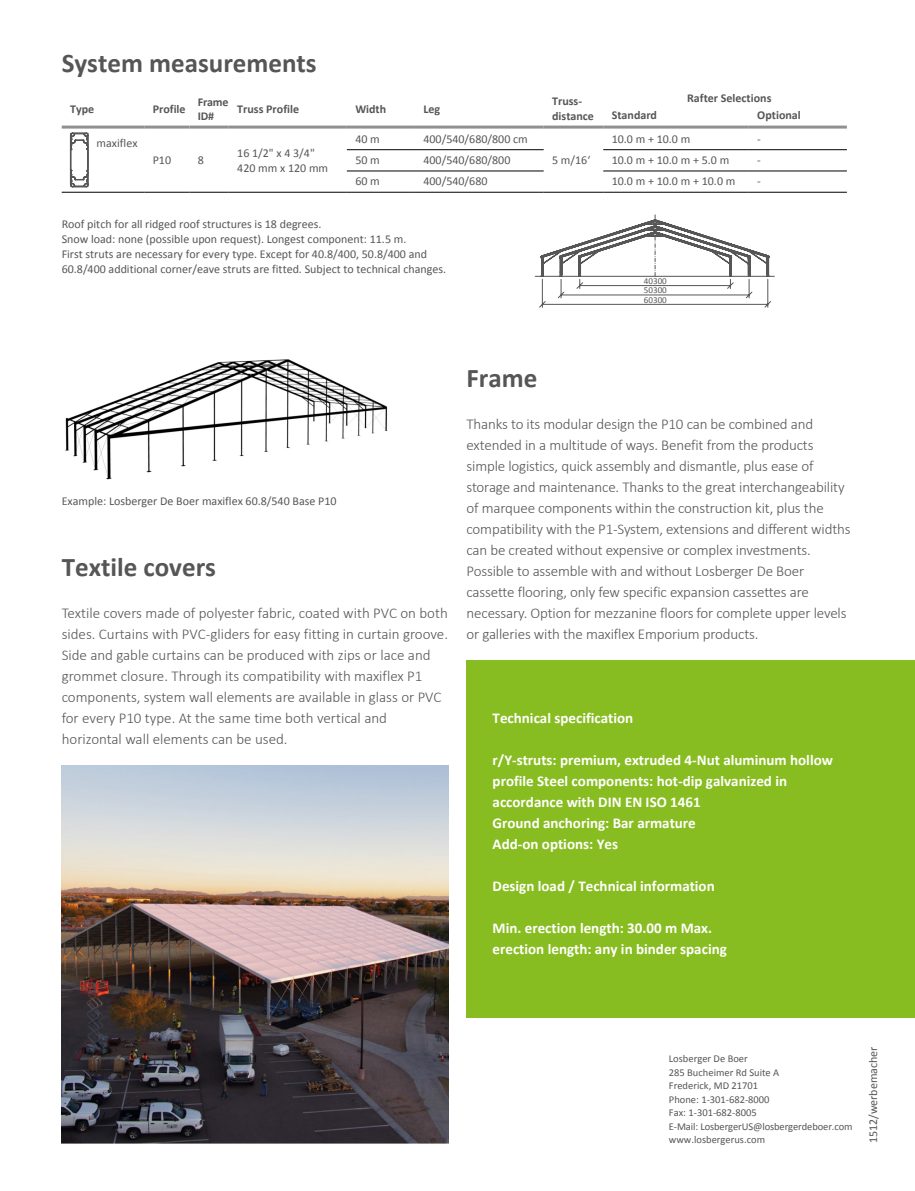
<style>
.page{position:relative;width:915px;height:1191px;background:#fff}
.page>*{position:absolute;margin:0;border:0;box-sizing:border-box;transform-origin:0 0}
.Headline_18_22pt_Gra{font:700 27px "Calibri";color:#565656}
.Copy_10_14pt_Gray{font:300 15px/21px "Calibri";letter-spacing:-.01em;color:#565656}
.Subline_10_14pt_Whit{font:700 15px/21px "Calibri";color:#fff}
.Graphic_8_10pt_Gray{font:12px/15px "Calibri";color:#565656}
.Table_8_13pt_Gray{font:12px "Calibri";color:#565656}
.Table_bold_8_10pt_Gr{font:700 12px "Calibri";color:#565656}
.Address_7_9pt_gray{font:10.5px "Calibri";color:#565656}
.t1{font:9px "Calibri";color:#565656}
</style>
<div class="page">
<div style="left:466px;top:660px;width:448px;height:357px;background:#88bd21"></div>
<img style="left:62px;top:765px;width:386px;height:378px">
<img style="left:65px;top:359px;width:323px;height:121px">
<hr style="left:62px;top:192px;width:82px;height:1px;background:#000">
<hr style="left:144px;top:192px;width:45px;height:1px;background:#000">
<hr style="left:189px;top:192px;width:40px;height:1px;background:#000">
<hr style="left:62px;top:126px;width:82px;height:3px;background:#8f908f">
<hr style="left:144px;top:126px;width:45px;height:3px;background:#8f908f">
<hr style="left:189px;top:126px;width:40px;height:3px;background:#8f908f">
<hr style="left:229px;top:126px;width:118px;height:3px;background:#8f908f">
<hr style="left:347px;top:126px;width:68px;height:3px;background:#8f908f">
<hr style="left:415px;top:126px;width:128px;height:3px;background:#8f908f">
<hr style="left:543px;top:126px;width:60px;height:3px;background:#8f908f">
<hr style="left:229px;top:192px;width:118px;height:1px;background:#000">
<hr style="left:543px;top:192px;width:60px;height:1px;background:#000">
<hr style="left:603px;top:149px;width:145px;height:1px;background:#000">
<hr style="left:603px;top:126px;width:145px;height:3px;background:#8f908f">
<hr style="left:748px;top:126px;width:98px;height:3px;background:#8f908f">
<hr style="left:347px;top:149px;width:68px;height:1px;background:#000">
<hr style="left:415px;top:149px;width:128px;height:1px;background:#000">
<hr style="left:748px;top:149px;width:98px;height:1px;background:#000">
<hr style="left:347px;top:171px;width:68px;height:1px;background:#000">
<hr style="left:415px;top:171px;width:128px;height:1px;background:#000">
<hr style="left:603px;top:171px;width:145px;height:1px;background:#000">
<hr style="left:748px;top:171px;width:98px;height:1px;background:#000">
<hr style="left:347px;top:192px;width:68px;height:1px;background:#000">
<hr style="left:415px;top:192px;width:128px;height:1px;background:#000">
<hr style="left:603px;top:192px;width:145px;height:1px;background:#000">
<hr style="left:748px;top:192px;width:98px;height:1px;background:#000">
<svg style="left:70px;top:132px;width:19px;height:55px"></svg>
<svg style="left:534px;top:214px;width:240px;height:94px"></svg>
<p class="Headline_18_22pt_Gra" style="left:62px;top:46px;width:256px">System measurements</p>
<p class="Table_bold_8_10pt_Gr" style="left:70px;top:101px;width:26px">Type</p>
<p class="Table_bold_8_10pt_Gr" style="left:153px;top:101px;width:34px">Profile</p>
<p class="Table_bold_8_10pt_Gr" style="left:198px;top:94px;width:32px">Frame</p>
<p class="Table_bold_8_10pt_Gr" style="left:198px;top:108px;width:18px">ID#</p>
<p class="Table_bold_8_10pt_Gr" style="left:237px;top:101px;width:63px">Truss Profile</p>
<p class="Table_bold_8_10pt_Gr" style="left:355px;top:101px;width:32px">Width</p>
<p class="Table_bold_8_10pt_Gr" style="left:423px;top:101px;width:18px">Leg</p>
<p class="Table_bold_8_10pt_Gr" style="left:552px;top:94px;width:31px">Truss-</p>
<p class="Table_bold_8_10pt_Gr" style="left:552px;top:109px;width:43px">distance</p>
<p class="Table_bold_8_10pt_Gr" style="left:687px;top:91px;width:86px">Rafter Selections</p>
<p class="Table_bold_8_10pt_Gr" style="left:611px;top:108px;width:47px">Standard</p>
<p class="Table_bold_8_10pt_Gr" style="left:757px;top:108px;width:45px">Optional</p>
<p class="Table_8_13pt_Gray" style="left:97px;top:135px;width:42px">maxiflex</p>
<p class="Table_8_13pt_Gray" style="left:153px;top:153px;width:20px">P10</p>
<p class="Table_8_13pt_Gray" style="left:198px;top:153px;width:8px">8</p>
<p class="Table_8_13pt_Gray" style="left:237px;top:145px;width:79px">16 1/2" x 4 3/4"</p>
<p class="Table_8_13pt_Gray" style="left:237px;top:160px;width:92px">420 mm x 120 mm</p>
<p class="Table_8_13pt_Gray" style="left:355px;top:131px;width:26px">40 m</p>
<p class="Table_8_13pt_Gray" style="left:423px;top:131px;width:106px">400/540/680/800 cm</p>
<p class="Table_8_13pt_Gray" style="left:611px;top:131px;width:80px">10.0 m + 10.0 m</p>
<p class="Table_8_13pt_Gray" style="left:757px;top:131px;width:5px">-</p>
<p class="Table_8_13pt_Gray" style="left:355px;top:153px;width:26px">50 m</p>
<p class="Table_8_13pt_Gray" style="left:423px;top:153px;width:88px">400/540/680/800</p>
<p class="Table_8_13pt_Gray" style="left:611px;top:153px;width:119px">10.0 m + 10.0 m + 5.0 m</p>
<p class="Table_8_13pt_Gray" style="left:757px;top:153px;width:5px">-</p>
<p class="Table_8_13pt_Gray" style="left:355px;top:174px;width:26px">60 m</p>
<p class="Table_8_13pt_Gray" style="left:423px;top:174px;width:66px">400/540/680</p>
<p class="Table_8_13pt_Gray" style="left:611px;top:174px;width:125px">10.0 m + 10.0 m + 10.0 m</p>
<p class="Table_8_13pt_Gray" style="left:757px;top:174px;width:5px">-</p>
<p class="Table_8_13pt_Gray" style="left:552px;top:153px;width:40px">5 m/16‘</p>
<p class="Graphic_8_10pt_Gray" style="left:62px;top:217px;width:261px">Roof pitch for all ridged roof structures is 18 degrees.</p>
<p class="Graphic_8_10pt_Gray" style="left:62px;top:232px;width:346px">Snow load: none (possible upon request). Longest component: 11.5 m.</p>
<p class="Graphic_8_10pt_Gray" style="left:62px;top:247px;width:386px">First struts are necessary for every type. Except for 40.8/400, 50.8/400 and<br>60.8/400 additional corner/eave struts are fitted. Subject to technical changes.</p>
<p class="t1" style="left:643px;top:275px;width:24px">40300</p>
<p class="t1" style="left:643px;top:285px;width:24px">50300</p>
<p class="t1" style="left:643px;top:294px;width:24px">60300</p>
<p class="Graphic_8_10pt_Gray" style="left:62px;top:493px;width:276px">Example: Losberger De Boer maxiflex 60.8/540 Base P10</p>
<p class="Headline_18_22pt_Gra" style="left:62px;top:550px;width:156px">Textile covers</p>
<p class="Copy_10_14pt_Gray" style="left:62px;top:602px;width:388px">Textile covers made of polyester fabric, coated with PVC on both sides. Curtains with PVC-gliders for easy fitting in curtain groove.<br>Side and gable curtains can be produced with zips or lace and grommet closure. Through its compatibility with maxiflex P1 components, system wall elements are available in glass or PVC for every P10 type. At the same time both vertical and horizontal wall elements can be used.</p>
<p class="Headline_18_22pt_Gra" style="left:466px;top:361px;width:72px">Frame</p>
<p class="Copy_10_14pt_Gray" style="left:466px;top:413px;width:385px">Thanks to its modular design the P10 can be combined and extended in a multitude of ways. Benefit from the products simple logistics, quick assembly and dismantle, plus ease of storage and maintenance. Thanks to the great interchangeability of marquee components within the construction kit, plus the compatibility with the P1-System, extensions and different widths can be created without expensive or complex investments.<br>Possible to assemble with and without Losberger De Boer cassette flooring, only few specific expansion cassettes are necessary. Option for mezzanine floors for complete upper levels or galleries with the maxiflex Emporium products.</p>
<p class="Subline_10_14pt_Whit" style="left:492px;top:708px;width:142px">Technical specification</p>
<p class="Subline_10_14pt_Whit" style="left:492px;top:750px;width:342px">r/Y-struts: premium, extruded 4-Nut aluminum hollow profile Steel components: hot-dip galvanized in accordance with DIN EN ISO 1461</p>
<p class="Subline_10_14pt_Whit" style="left:492px;top:813px;width:205px">Ground anchoring: Bar armature</p>
<p class="Subline_10_14pt_Whit" style="left:492px;top:834px;width:127px">Add-on options: Yes</p>
<p class="Subline_10_14pt_Whit" style="left:492px;top:876px;width:223px">Design load / Technical information</p>
<p class="Subline_10_14pt_Whit" style="left:492px;top:918px;width:221px">Min. erection length: 30.00 m Max.</p>
<p class="Subline_10_14pt_Whit" style="left:492px;top:939px;width:236px">erection length: any in binder spacing</p>
<p class="Address_7_9pt_gray" style="left:668px;top:1052px;width:80px">Losberger De Boer</p>
<p class="Address_7_9pt_gray" style="left:668px;top:1065px;width:112px">285 Bucheimer Rd Suite A</p>
<p class="Address_7_9pt_gray" style="left:668px;top:1079px;width:91px">Frederick, MD 21701</p>
<p class="Address_7_9pt_gray" style="left:668px;top:1092px;width:102px">Phone: 1-301-682-8000</p>
<p class="Address_7_9pt_gray" style="left:668px;top:1106px;width:89px">Fax: 1-301-682-8005</p>
<p class="Address_7_9pt_gray" style="left:668px;top:1119px;width:185px">E-Mail: LosbergerUS@losbergerdeboer.com</p>
<p class="Address_7_9pt_gray" style="left:668px;top:1133px;width:98px">www.losbergerus.com</p>
<p class="Graphic_8_10pt_Gray" style="left:865px;top:1143px;width:98px;rotate:-90deg">1512/werbemacher</p>
</div>
